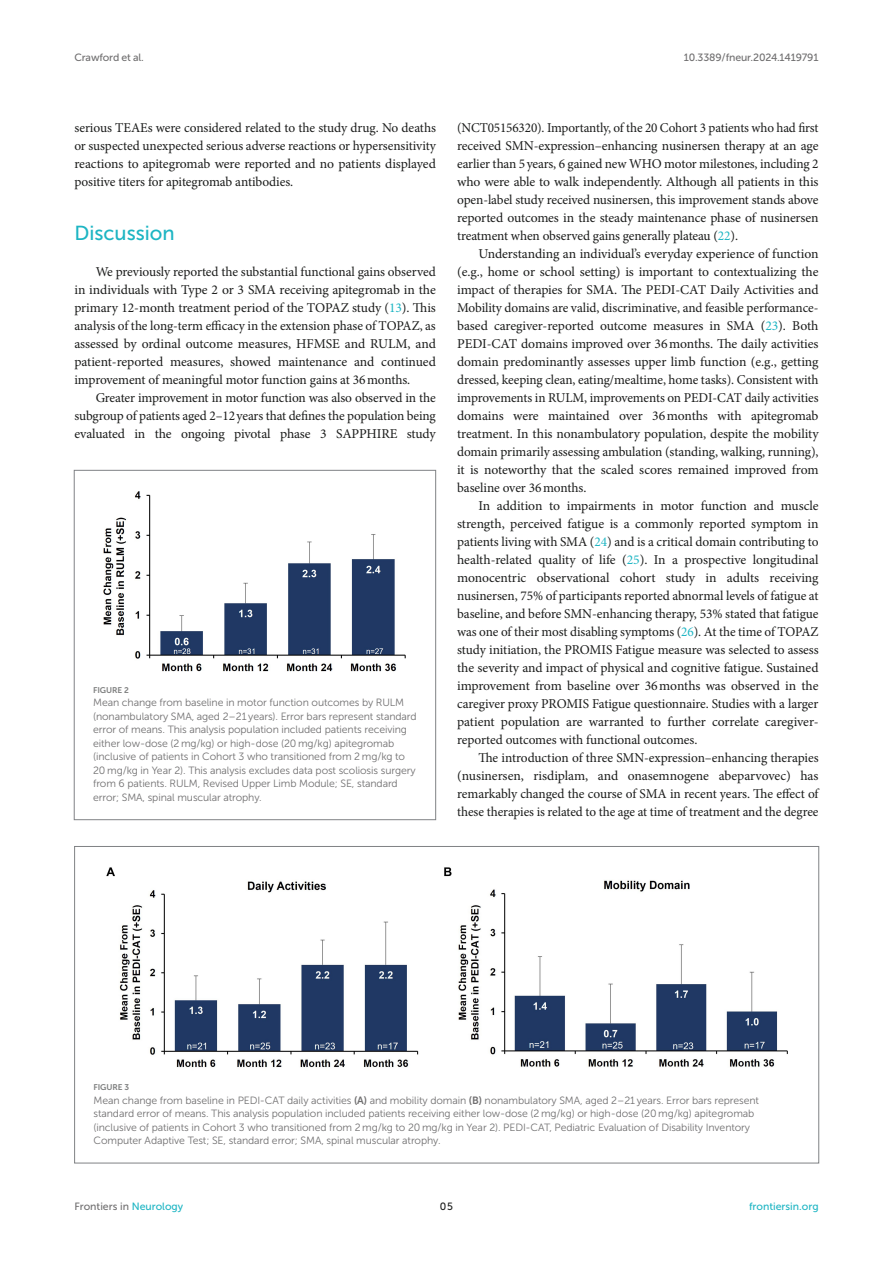
<style>
.page{position:relative;width:893px;height:1263px;background:#fff}
.page>*{position:absolute;margin:0;border:0;box-sizing:border-box;transform-origin:0 0}
.HEAD_1{font:20.25px "Museo Sans 500";color:#1db5c3}
.TEXT{font:13.5px/18px "Minion Pro";letter-spacing:-.01em;color:#1b1c1b;text-align:justify}
.TEXT_FLUSH{font:13.5px/18px "Minion Pro";letter-spacing:-.01em;color:#1b1c1b;text-align:justify}
.FIG_LEG{font:10.5px/13.5px "Museo Sans 300";letter-spacing:-.01em;color:#706f70}
.t1{font:10.5px "Museo Sans 500";letter-spacing:-.015em;color:#706f70}
.t2{font:10.5px "Museo Sans 500";color:#1db5c3}
.t3{font:10.5px "Museo Sans 500";color:#1b1c1b}
.FIG_HD{font:8.25px "Museo Sans 700";letter-spacing:-.01em;color:#7e7f7f}
.s1{color:#1db5c3}
.s2{font-family:"Museo Sans 700"}
</style>
<div class="page">
<img style="left:103px;top:491px;width:303px;height:181px">
<div style="left:74px;top:470px;width:362px;height:350px;border:1px solid #808285"></div>
<img style="left:106px;top:867px;width:682px;height:201px">
<p class="t1" style="left:74px;top:51px;width:71px">Crawford et al.</p>
<p class="t1" style="left:684px;top:51px;width:136px">10.3389/fneur.2024.1419791</p>
<p class="TEXT_FLUSH" style="left:74px;top:119px;width:363px">serious TEAEs were considered related to the study drug. No deaths or suspected unexpected serious adverse reactions or hypersensitivity reactions to apitegromab were reported and no patients displayed positive titers for apitegromab antibodies.</p>
<p class="HEAD_1" style="left:74px;top:222px;width:102px">Discussion</p>
<p class="TEXT_FLUSH" style="left:74px;top:263px;width:363px;text-indent:21px">We previously reported the substantial functional gains observed in individuals with Type 2 or 3 SMA receiving apitegromab in the primary 12-month treatment period of the TOPAZ study (<span class="s1">13</span>). This analysis of the long-term efficacy in the extension phase of TOPAZ, as assessed by ordinal outcome measures, HFMSE and RULM, and patient-reported measures, showed maintenance and continued improvement of meaningful motor function gains at 36months.</p>
<p class="TEXT" style="left:74px;top:389px;width:363px;text-indent:21px">Greater improvement in motor function was also observed in the subgroup of patients aged 2–12years that defines the population being evaluated in the ongoing pivotal phase 3 SAPPHIRE study</p>
<p class="FIG_HD" style="left:93px;top:685px;width:37px">FIGURE 2</p>
<p class="FIG_LEG" style="left:93px;top:696px;width:325px">Mean change from baseline in motor function outcomes by RULM (nonambulatory SMA, aged 2–21 years). Error bars represent standard error of means. This analysis population included patients receiving either low-dose (2 mg/kg) or high-dose (20 mg/kg) apitegromab (inclusive of patients in Cohort 3 who transitioned from 2 mg/kg to 20 mg/kg in Year 2). This analysis excludes data post scoliosis surgery from 6 patients. RULM, Revised Upper Limb Module; SE, standard error; SMA, spinal muscular atrophy.</p>
<p class="TEXT" style="left:457px;top:119px;width:363px">(NCT05156320). Importantly, of the 20 Cohort 3 patients who had first received SMN-expression–enhancing nusinersen therapy at an age earlier than 5years, 6 gained new WHO motor milestones, including 2 who were able to walk independently. Although all patients in this open-label study received nusinersen, this improvement stands above reported outcomes in the steady maintenance phase of nusinersen treatment when observed gains generally plateau (<span class="s1">22</span>).</p>
<p class="TEXT" style="left:457px;top:245px;width:363px;text-indent:21px">Understanding an individual’s everyday experience of function (e.g., home or school setting) is important to contextualizing the impact of therapies for SMA. The PEDI-CAT Daily Activities and Mobility domains are valid, discriminative, and feasible performance&shy;based caregiver-reported outcome measures in SMA (<span class="s1">23</span>). Both PEDI-CAT domains improved over 36months. The daily activities domain predominantly assesses upper limb function (e.g., getting dressed, keeping clean, eating/mealtime, home tasks). Consistent with improvements in RULM, improvements on PEDI-CAT daily activities domains were maintained over 36months with apitegromab treatment. In this nonambulatory population, despite the mobility domain primarily assessing ambulation (standing, walking, running), it is noteworthy that the scaled scores remained improved from baseline over 36months.</p>
<p class="TEXT" style="left:457px;top:497px;width:363px;text-indent:21px">In addition to impairments in motor function and muscle strength, perceived fatigue is a commonly reported symptom in patients living with SMA (<span class="s1">24</span>) and is a critical domain contributing to health-related quality of life (<span class="s1">25</span>). In a prospective longitudinal monocentric observational cohort study in adults receiving nusinersen, 75% of participants reported abnormal levels of fatigue at baseline, and before SMN-enhancing therapy, 53% stated that fatigue was one of their most disabling symptoms (<span class="s1">26</span>). At the time of TOPAZ study initiation, the PROMIS Fatigue measure was selected to assess the severity and impact of physical and cognitive fatigue. Sustained improvement from baseline over 36months was observed in the caregiver proxy PROMIS Fatigue questionnaire. Studies with a larger patient population are warranted to further correlate caregiver&shy;reported outcomes with functional outcomes.</p>
<p class="TEXT" style="left:457px;top:749px;width:363px;text-indent:21px">The introduction of three SMN-expression–enhancing therapies (nusinersen, risdiplam, and onasemnogene abeparvovec) has remarkably changed the course of SMA in recent years. The effect of these therapies is related to the age at time of treatment and the degree</p>
<p class="FIG_HD" style="left:94px;top:1083px;width:37px">FIGURE 3</p>
<p class="FIG_LEG" style="left:94px;top:1093px;width:667px">Mean change from baseline in PEDI-CAT daily activities <span class="s2">(A)</span> and mobility domain <span class="s2">(B)</span> nonambulatory SMA, aged 2–21 years. Error bars represent standard error of means. This analysis population included patients receiving either low-dose (2 mg/kg) or high-dose (20 mg/kg) apitegromab (inclusive of patients in Cohort 3 who transitioned from 2 mg/kg to 20 mg/kg in Year 2). PEDI-CAT, Pediatric Evaluation of Disability Inventory Computer Adaptive Test; SE, standard error; SMA, spinal muscular atrophy.</p>
<p class="t1" style="left:74px;top:1200px;width:110px">Frontiers in <span class="s1">Neurology</span></p>
<p class="t3" style="left:440px;top:1200px;width:14px">05</p>
<p class="t2" style="left:749px;top:1200px;width:71px">frontiersin.org</p>
</div>
